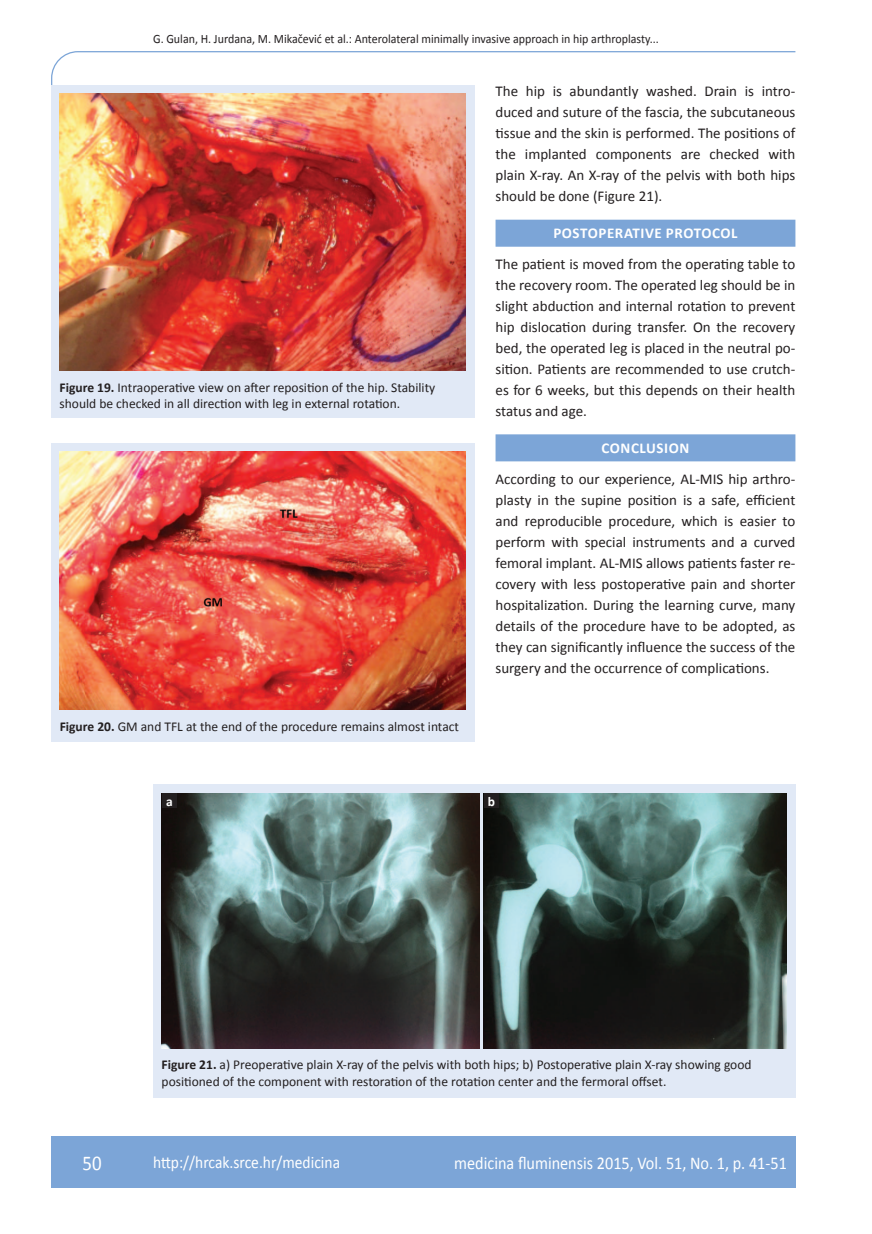
<style>
.page{position:relative;width:872px;height:1234px;background:#fff}
.page>*{position:absolute;margin:0;border:0;box-sizing:border-box;transform-origin:0 0}
.t1{font:21px "Calibri";color:#fff;scale:.9 1}
.t2{font:18px "Calibri";color:#fff;scale:.9 1}
.t3{font:17.25px "Calibri";color:#fff;scale:.9 1}
.t4{font:15px/21px "Calibri";color:#231f20;text-align:justify}
.t5{font:700 15px "Calibri";letter-spacing:.04em;color:#fff}
.t6{font:13.5px/16.5px "Calibri";color:#231f20}
.t7{font:700 13.5px "Calibri";color:#fff}
.t8{font:12.75px "Calibri";color:#231f20;scale:.94 1}
.s1{font-weight:700}
</style>
<div class="page">
<svg style="left:51px;top:51px;width:745px;height:275px"></svg>
<div style="left:51px;top:1135px;width:744px;height:51px;background:#7ca5d7"></div>
<div style="left:51px;top:85px;width:423px;height:332px;background:#e1e9f6"></div>
<img style="left:60px;top:94px;width:406px;height:277px">
<div style="left:51px;top:443px;width:423px;height:298px;background:#e1e9f6"></div>
<img style="left:60px;top:451px;width:406px;height:258px">
<div style="left:153px;top:784px;width:642px;height:313px;background:#e1e9f6"></div>
<img style="left:162px;top:793px;width:317px;height:255px">
<img style="left:483px;top:793px;width:304px;height:255px">
<div style="left:495px;top:220px;width:300px;height:27px;background:#7ca5d7"></div>
<div style="left:495px;top:434px;width:300px;height:27px;background:#7ca5d7"></div>
<div style="left:162px;top:793px;width:15px;height:15px;background:#231f20"></div>
<div style="left:484px;top:793px;width:15px;height:15px;background:#231f20"></div>
<p class="t8" style="left:153px;top:30px;width:539px">G. Gulan, H. Jurdana, M. Mikačević et al.: Anterolateral minimally invasive approach in hip arthroplasty...</p>
<p class="t6" style="left:60px;top:378px;width:377px"><span class="s1">FIGURE 19.</span> Intraoperative view on after reposition of the hip. Stability should be checked in all direction with leg in external rotation.</p>
<p class="t6" style="left:60px;top:717px;width:401px"><span class="s1">FIGURE 20.</span> GM and TFL at the end of the procedure remains almost intact</p>
<p class="t4" style="left:495px;top:80px;width:301px">The hip is abundantly washed. Drain is intro&shy;duced and suture of the fascia, the subcutaneous tissue and the skin is performed. The positions of the implanted components are checked with plain X-ray. An X-ray of the pelvis with both hips should be done (Figure 21).</p>
<p class="t5" style="left:553px;top:224px;width:186px">POSTOPERATIVE PROTOCOL</p>
<p class="t4" style="left:495px;top:253px;width:301px">The patient is moved from the operating table to the recovery room. The operated leg should be in slight abduction and internal rotation to prevent hip dislocation during transfer. On the recovery bed, the operated leg is placed in the neutral po&shy;sition. Patients are recommended to use crutch&shy;es for 6 weeks, but this depends on their health status and age.</p>
<p class="t5" style="left:601px;top:439px;width:89px">CONCLUSION</p>
<p class="t4" style="left:495px;top:467px;width:301px">According to our experience, AL-MIS hip arthro&shy;plasty in the supine position is a safe, efficient and reproducible procedure, which is easier to perform with special instruments and a curved femoral implant. AL-MIS allows patients faster re&shy;covery with less postoperative pain and shorter hospitalization. During the learning curve, many details of the procedure have to be adopted, as they can significantly influence the success of the surgery and the occurrence of complications.</p>
<p class="t7" style="left:166px;top:793px;width:8px">A</p>
<p class="t7" style="left:487px;top:793px;width:9px">B</p>
<p class="t6" style="left:162px;top:1055px;width:591px"><span class="s1">FIGURE 21.</span> a) Preoperative plain X-ray of the pelvis with both hips; b) Postoperative plain X-ray showing good positioned of the component with restoration of the rotation center and the fermoral offset.</p>
<h1 class="t1" style="left:82px;top:1149px;width:23px">50</h1>
<p class="t3" style="left:153px;top:1150px;width:209px">http://hrcak.srce.hr/medicina</p>
<p class="t2" style="left:454px;top:1151px;width:371px">medicina fluminensis 2015, Vol. 51, No. 1, p. 41-51</p>
</div>
